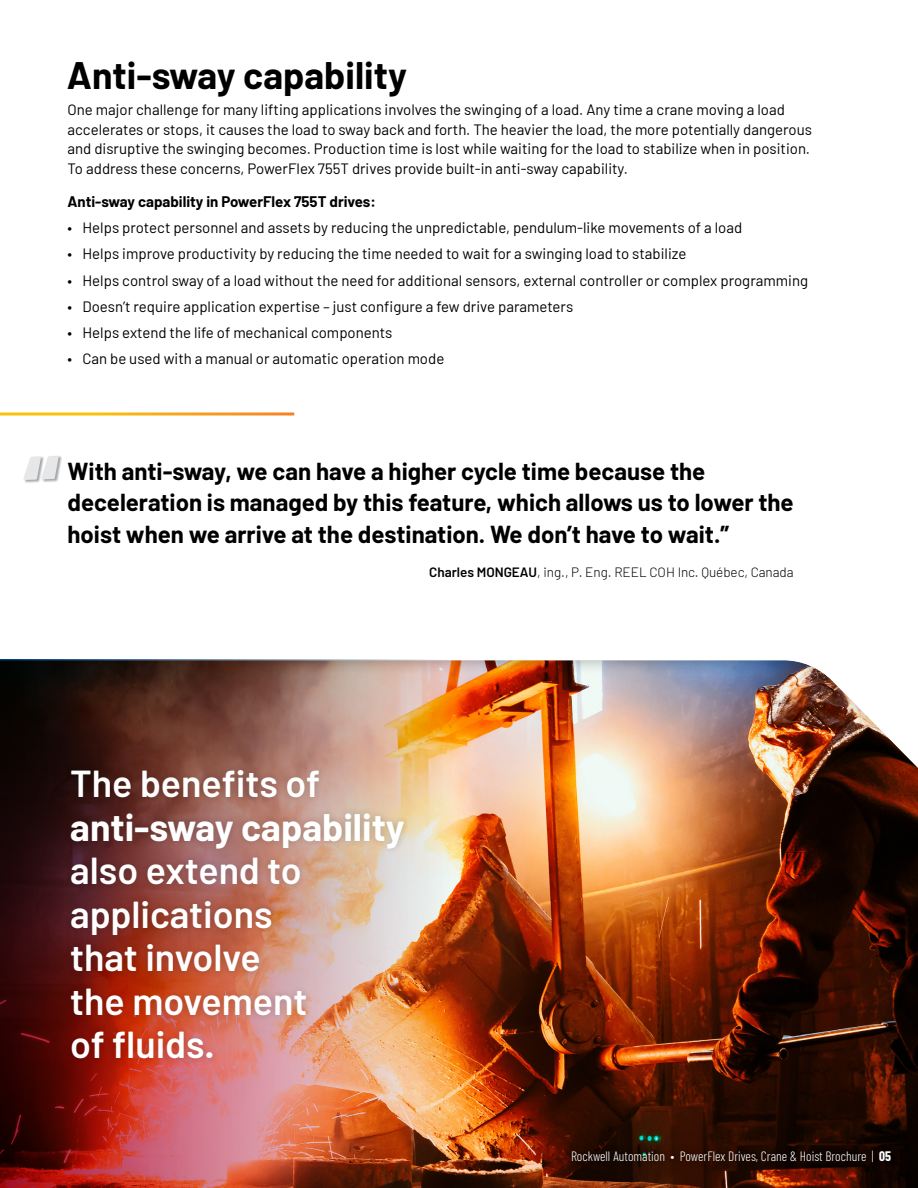
<style>
.page{position:relative;width:918px;height:1188px;background:#fff}
.page>*{position:absolute;margin:0;border:0;box-sizing:border-box;transform-origin:0 0}
.t1{font:600 37.5px/43.5px "Barlow";color:#fff}
.t2{font:700 37.5px "Barlow";color:#000}
.t3{font:700 37.5px "Barlow";color:#fff}
.t4{font:700 24px/31.5px "Barlow";color:#000}
.t5{font:15px/19.5px "Barlow";color:#000}
.t6{font:700 15px "Barlow";color:#000}
.t7{font:300 13.5px "Barlow Condensed";color:#fff}
.t8{font:300 13.5px "Barlow";color:#000}
.s1{font-weight:600}
.s2{font-weight:700}
</style>
<div class="page">
<div style="left:0;top:658px;width:918px;height:530px;background:#000;opacity:.22"></div>
<img style="left:0;top:660px;width:517px;height:528px">
<svg style="left:0;top:412px;width:294px;height:4px"></svg>
<div style="left:64px;top:764px;width:347px;height:302px;background:#000;opacity:.2"></div>
<div style="left:23px;top:455px;width:39px;height:28px;background:#000;opacity:.35"></div>
<svg style="left:23px;top:456px;width:36px;height:24px"></svg>
<div style="left:564px;top:1144px;width:334px;height:24px;background:#000;opacity:.75"></div>
<h1 class="t2" style="left:67px;top:47px;width:342px">Anti-sway capability</h1>
<p class="t5" style="left:68px;top:99px;width:746px">One major challenge for many lifting applications involves the swinging of a load. Any time a crane moving a load accelerates or stops, it causes the load to sway back and forth. The heavier the load, the more potentially dangerous and disruptive the swinging becomes. Production time is lost while waiting for the load to stabilize when in position.<br>To address these concerns, PowerFlex 755T drives provide built-in anti-sway capability.</p>
<p class="t6" style="left:68px;top:190px;width:310px">Anti-sway capability in PowerFlex 755T drives:</p>
<p class="t5" style="left:68px;top:217px;width:676px">• Helps protect personnel and assets by reducing the unpredictable, pendulum-like movements of a load</p>
<p class="t5" style="left:68px;top:243px;width:621px">• Helps improve productivity by reducing the time needed to wait for a swinging load to stabilize</p>
<p class="t5" style="left:68px;top:269px;width:742px">• Helps control sway of a load without the need for additional sensors, external controller or complex programming</p>
<p class="t5" style="left:68px;top:296px;width:507px">• Doesn’t require application expertise – just configure a few drive parameters</p>
<p class="t5" style="left:68px;top:322px;width:326px">• Helps extend the life of mechanical components</p>
<p class="t5" style="left:68px;top:348px;width:378px">• Can be used with a manual or automatic operation mode</p>
<h2 class="t4" style="left:68px;top:454px;width:728px">With anti-sway, we can have a higher cycle time because the deceleration is managed by this feature, which allows us to lower the hoist when we arrive at the destination. We don’t have to wait.”</h2>
<p class="t8" style="left:429px;top:562px;width:366px"><span class="s1">Charles MONGEAU</span>, ing., P. Eng. REEL COH Inc. Québec, Canada</p>
<h1 class="t1" style="left:70px;top:762px;width:251px">The benefits of</h1>
<h1 class="t3" style="left:70px;top:800px;width:336px">anti-sway capability</h1>
<h1 class="t1" style="left:70px;top:849px;width:239px">also extend to applications that involve the movement of fluids.</h1>
<p class="t7" style="left:571px;top:1148px;width:322px">Rockwell Automation • PowerFlex Drives, Crane &amp; Hoist Brochure | <span class="s2">05</span></p>
</div>
